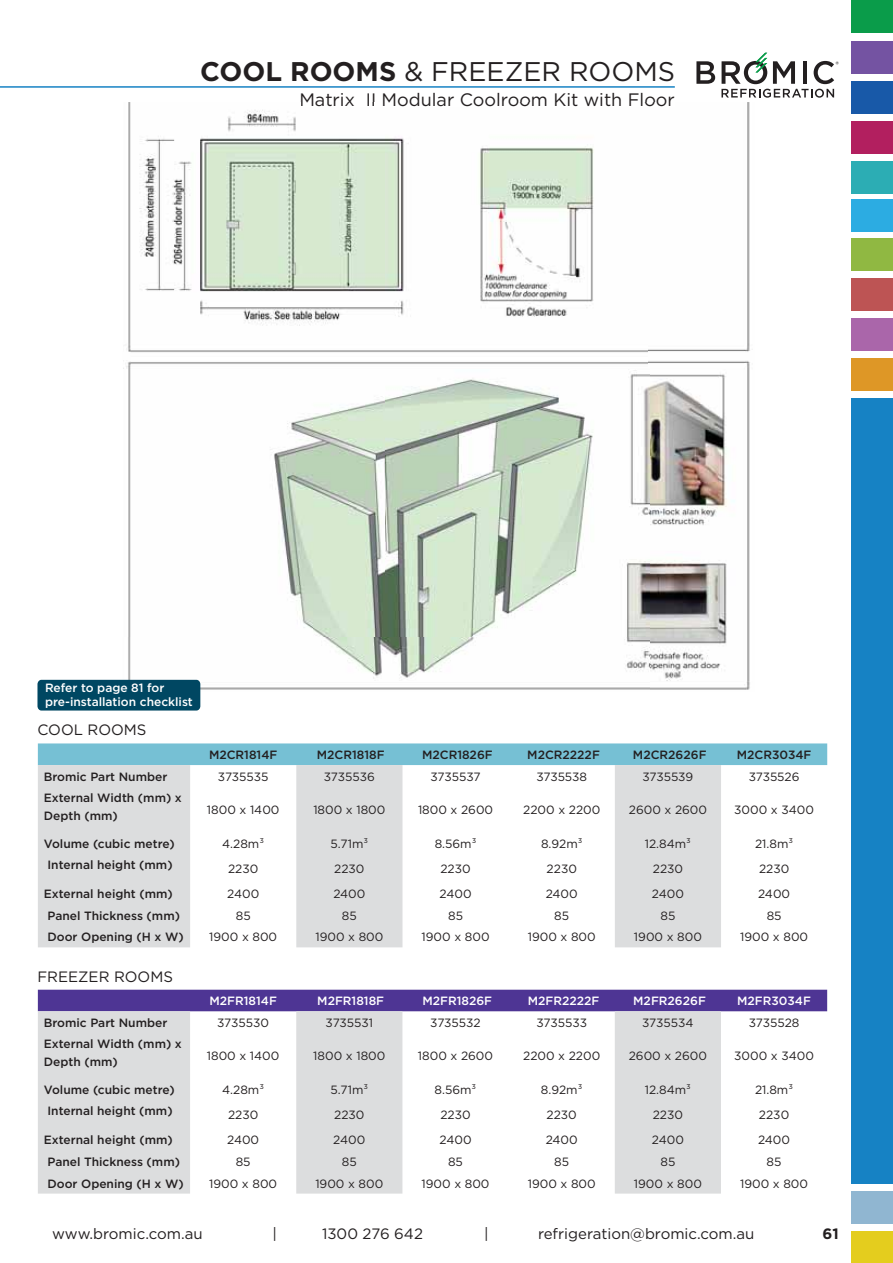
<style>
.page{position:relative;width:893px;height:1263px;background:#fff}
.page>*{position:absolute;margin:0;border:0;box-sizing:border-box;transform-origin:0 0}
.t1{font:27px "Gotham";color:#231f20}
.t2{font:18px "Gotham";color:#231f20}
.t3{font:15px "Gotham";color:#231f20}
.t4{font:700 15px "Gotham";color:#231f20}
.t5{font:12px "Gotham";color:#231f20}
.t6{font:500 12px/18px "Gotham";color:#231f20}
.t7{font:500 12px/14.4px "Gotham";color:#fff}
.s1{font-weight:700}
</style>
<div class="page">
<svg style="left:696px;top:61px;width:19px;height:23px"></svg>
<svg style="left:721px;top:53px;width:118px;height:45px"></svg>
<hr style="left:0;top:86px;width:675px;height:2px;background:#1682c4">
<div style="left:851px;top:161px;width:42px;height:32px;background:#2cadb4"></div>
<div style="left:851px;top:398px;width:42px;height:786px;background:#1682c4"></div>
<div style="left:851px;top:0;width:42px;height:33px;background:#0a9c4a"></div>
<div style="left:851px;top:41px;width:42px;height:32px;background:#7453a2"></div>
<div style="left:851px;top:81px;width:42px;height:32px;background:#1859a8"></div>
<div style="left:851px;top:121px;width:42px;height:32px;background:#b21f5f"></div>
<div style="left:851px;top:200px;width:42px;height:32px;background:#2cace2"></div>
<div style="left:851px;top:238px;width:42px;height:33px;background:#90b842"></div>
<div style="left:851px;top:279px;width:42px;height:32px;background:#bd5454"></div>
<div style="left:851px;top:319px;width:42px;height:32px;background:#a6a"></div>
<div style="left:851px;top:358px;width:42px;height:33px;background:#de9726"></div>
<div style="left:851px;top:1191px;width:42px;height:33px;background:#90b6d1"></div>
<div style="left:851px;top:1231px;width:42px;height:32px;background:#e4cd1e"></div>
<div style="left:38px;top:743px;width:789px;height:22px;background:#76c0d4"></div>
<svg style="left:38px;top:765px;width:683px;height:182px;fill:#dcddde"></svg>
<img style="left:123px;top:102px;width:627px;height:589px">
<img style="left:301px;top:102px;width:373px;height:5px">
<div style="left:38px;top:990px;width:789px;height:21px;background:#4e3594"></div>
<svg style="left:38px;top:1011px;width:683px;height:183px;fill:#dcddde"></svg>
<div style="left:37px;top:680px;width:163px;height:31px;background:#004762;border-radius:4px"></div>
<h1 class="t1" style="left:200px;top:61px;width:476px"><span class="s1">COOL ROOMS</span> &amp; FREEZER ROOMS</h1>
<h2 class="t2" style="left:299px;top:93px;width:377px">Matrix II Modular Coolroom Kit with Floor</h2>
<p class="t7" style="left:45px;top:682px;width:149px">Refer to page 81 for pre-installation checklist</p>
<p class="t3" style="left:37px;top:724px;width:110px">COOL ROOMS</p>
<p class="t6" style="left:209px;top:747px;width:70px">M2CR1814F</p>
<p class="t6" style="left:317px;top:747px;width:69px">M2CR1818F</p>
<p class="t6" style="left:422px;top:747px;width:72px">M2CR1826F</p>
<p class="t6" style="left:527px;top:747px;width:74px">M2CR2222F</p>
<p class="t6" style="left:633px;top:747px;width:75px">M2CR2626F</p>
<p class="t6" style="left:737px;top:747px;width:76px">M2CR3034F</p>
<p class="t6" style="left:44px;top:768px;width:125px">Bromic Part Number</p>
<p class="t5" style="left:218px;top:772px;width:52px">3735535</p>
<p class="t5" style="left:324px;top:772px;width:52px">3735536</p>
<p class="t5" style="left:430px;top:772px;width:52px">3735537</p>
<p class="t5" style="left:536px;top:772px;width:52px">3735538</p>
<p class="t5" style="left:642px;top:772px;width:52px">3735539</p>
<p class="t5" style="left:749px;top:772px;width:52px">3735526</p>
<p class="t6" style="left:44px;top:790px;width:140px">External Width (mm) x<br>Depth (mm)</p>
<p class="t5" style="left:207px;top:805px;width:74px">1800 x 1400</p>
<p class="t5" style="left:313px;top:805px;width:74px">1800 x 1800</p>
<p class="t5" style="left:418px;top:805px;width:77px">1800 x 2600</p>
<p class="t5" style="left:523px;top:805px;width:79px">2200 x 2200</p>
<p class="t5" style="left:629px;top:805px;width:80px">2600 x 2600</p>
<p class="t5" style="left:734px;top:805px;width:81px">3000 x 3400</p>
<p class="t6" style="left:44px;top:835px;width:132px">Volume (cubic metre)</p>
<p class="t5" style="left:222px;top:839px;width:43px">4.28m3</p>
<p class="t5" style="left:330px;top:839px;width:39px">5.71m3</p>
<p class="t5" style="left:435px;top:839px;width:43px">8.56m3</p>
<p class="t5" style="left:541px;top:839px;width:43px">8.92m3</p>
<p class="t5" style="left:645px;top:839px;width:48px">12.84m3</p>
<p class="t5" style="left:755px;top:839px;width:40px">21.8m3</p>
<p class="t6" style="left:47px;top:857px;width:127px">Internal height (mm)</p>
<p class="t5" style="left:228px;top:864px;width:32px">2230</p>
<p class="t5" style="left:334px;top:864px;width:32px">2230</p>
<p class="t5" style="left:440px;top:864px;width:32px">2230</p>
<p class="t5" style="left:547px;top:864px;width:32px">2230</p>
<p class="t5" style="left:653px;top:864px;width:32px">2230</p>
<p class="t5" style="left:759px;top:864px;width:32px">2230</p>
<p class="t6" style="left:44px;top:886px;width:130px">External height (mm)</p>
<p class="t5" style="left:227px;top:889px;width:34px">2400</p>
<p class="t5" style="left:333px;top:889px;width:34px">2400</p>
<p class="t5" style="left:439px;top:889px;width:34px">2400</p>
<p class="t5" style="left:546px;top:889px;width:34px">2400</p>
<p class="t5" style="left:652px;top:889px;width:34px">2400</p>
<p class="t5" style="left:758px;top:889px;width:34px">2400</p>
<p class="t6" style="left:47px;top:908px;width:134px">Panel Thickness (mm)</p>
<p class="t5" style="left:236px;top:911px;width:16px">85</p>
<p class="t5" style="left:342px;top:911px;width:16px">85</p>
<p class="t5" style="left:448px;top:911px;width:16px">85</p>
<p class="t5" style="left:554px;top:911px;width:16px">85</p>
<p class="t5" style="left:660px;top:911px;width:16px">85</p>
<p class="t5" style="left:767px;top:911px;width:16px">85</p>
<p class="t6" style="left:47px;top:929px;width:138px">Door Opening (H x W)</p>
<p class="t5" style="left:209px;top:933px;width:69px">1900 x 800</p>
<p class="t5" style="left:315px;top:933px;width:69px">1900 x 800</p>
<p class="t5" style="left:422px;top:933px;width:69px">1900 x 800</p>
<p class="t5" style="left:528px;top:933px;width:69px">1900 x 800</p>
<p class="t5" style="left:634px;top:933px;width:69px">1900 x 800</p>
<p class="t5" style="left:740px;top:933px;width:69px">1900 x 800</p>
<p class="t3" style="left:37px;top:971px;width:137px">FREEZER ROOMS</p>
<p class="t7" style="left:209px;top:995px;width:69px">M2FR1814F</p>
<p class="t7" style="left:317px;top:995px;width:68px">M2FR1818F</p>
<p class="t7" style="left:422px;top:995px;width:71px">M2FR1826F</p>
<p class="t7" style="left:528px;top:995px;width:73px">M2FR2222F</p>
<p class="t7" style="left:633px;top:995px;width:74px">M2FR2626F</p>
<p class="t7" style="left:737px;top:995px;width:75px">M2FR3034F</p>
<p class="t6" style="left:44px;top:1015px;width:125px">Bromic Part Number</p>
<p class="t5" style="left:217px;top:1018px;width:53px">3735530</p>
<p class="t5" style="left:326px;top:1018px;width:49px">3735531</p>
<p class="t5" style="left:430px;top:1018px;width:52px">3735532</p>
<p class="t5" style="left:536px;top:1018px;width:52px">3735533</p>
<p class="t5" style="left:642px;top:1018px;width:53px">3735534</p>
<p class="t5" style="left:749px;top:1018px;width:52px">3735528</p>
<p class="t6" style="left:44px;top:1036px;width:140px">External Width (mm) x<br>Depth (mm)</p>
<p class="t5" style="left:207px;top:1052px;width:74px">1800 x 1400</p>
<p class="t5" style="left:313px;top:1052px;width:74px">1800 x 1800</p>
<p class="t5" style="left:418px;top:1052px;width:77px">1800 x 2600</p>
<p class="t5" style="left:523px;top:1052px;width:79px">2200 x 2200</p>
<p class="t5" style="left:629px;top:1052px;width:80px">2600 x 2600</p>
<p class="t5" style="left:734px;top:1052px;width:81px">3000 x 3400</p>
<p class="t6" style="left:44px;top:1081px;width:132px">Volume (cubic metre)</p>
<p class="t5" style="left:222px;top:1085px;width:43px">4.28m3</p>
<p class="t5" style="left:330px;top:1085px;width:39px">5.71m3</p>
<p class="t5" style="left:435px;top:1085px;width:43px">8.56m3</p>
<p class="t5" style="left:541px;top:1085px;width:43px">8.92m3</p>
<p class="t5" style="left:645px;top:1085px;width:48px">12.84m3</p>
<p class="t5" style="left:755px;top:1085px;width:40px">21.8m3</p>
<p class="t6" style="left:47px;top:1103px;width:127px">Internal height (mm)</p>
<p class="t5" style="left:228px;top:1110px;width:32px">2230</p>
<p class="t5" style="left:334px;top:1110px;width:32px">2230</p>
<p class="t5" style="left:440px;top:1110px;width:32px">2230</p>
<p class="t5" style="left:546px;top:1110px;width:32px">2230</p>
<p class="t5" style="left:653px;top:1110px;width:32px">2230</p>
<p class="t5" style="left:759px;top:1110px;width:32px">2230</p>
<p class="t6" style="left:44px;top:1132px;width:130px">External height (mm)</p>
<p class="t5" style="left:227px;top:1136px;width:34px">2400</p>
<p class="t5" style="left:333px;top:1136px;width:34px">2400</p>
<p class="t5" style="left:439px;top:1136px;width:34px">2400</p>
<p class="t5" style="left:546px;top:1136px;width:34px">2400</p>
<p class="t5" style="left:652px;top:1136px;width:34px">2400</p>
<p class="t5" style="left:758px;top:1136px;width:34px">2400</p>
<p class="t6" style="left:47px;top:1154px;width:134px">Panel Thickness (mm)</p>
<p class="t5" style="left:236px;top:1157px;width:16px">85</p>
<p class="t5" style="left:342px;top:1157px;width:16px">85</p>
<p class="t5" style="left:448px;top:1157px;width:16px">85</p>
<p class="t5" style="left:554px;top:1157px;width:16px">85</p>
<p class="t5" style="left:660px;top:1157px;width:16px">85</p>
<p class="t5" style="left:766px;top:1157px;width:16px">85</p>
<p class="t6" style="left:47px;top:1175px;width:138px">Door Opening (H x W)</p>
<p class="t5" style="left:209px;top:1179px;width:69px">1900 x 800</p>
<p class="t5" style="left:315px;top:1179px;width:69px">1900 x 800</p>
<p class="t5" style="left:421px;top:1179px;width:69px">1900 x 800</p>
<p class="t5" style="left:528px;top:1179px;width:69px">1900 x 800</p>
<p class="t5" style="left:634px;top:1179px;width:69px">1900 x 800</p>
<p class="t5" style="left:740px;top:1179px;width:69px">1900 x 800</p>
<p class="t3" style="left:52px;top:1228px;width:152px">www.bromic.com.au</p>
<p class="t3" style="left:273px;top:1228px;width:6px">|</p>
<p class="t3" style="left:322px;top:1228px;width:102px">1300 276 642</p>
<p class="t3" style="left:484px;top:1228px;width:6px">|</p>
<p class="t3" style="left:538px;top:1228px;width:218px">refrigeration@bromic.com.au</p>
<p class="t4" style="left:822px;top:1225px;width:18px">61</p>
</div>
